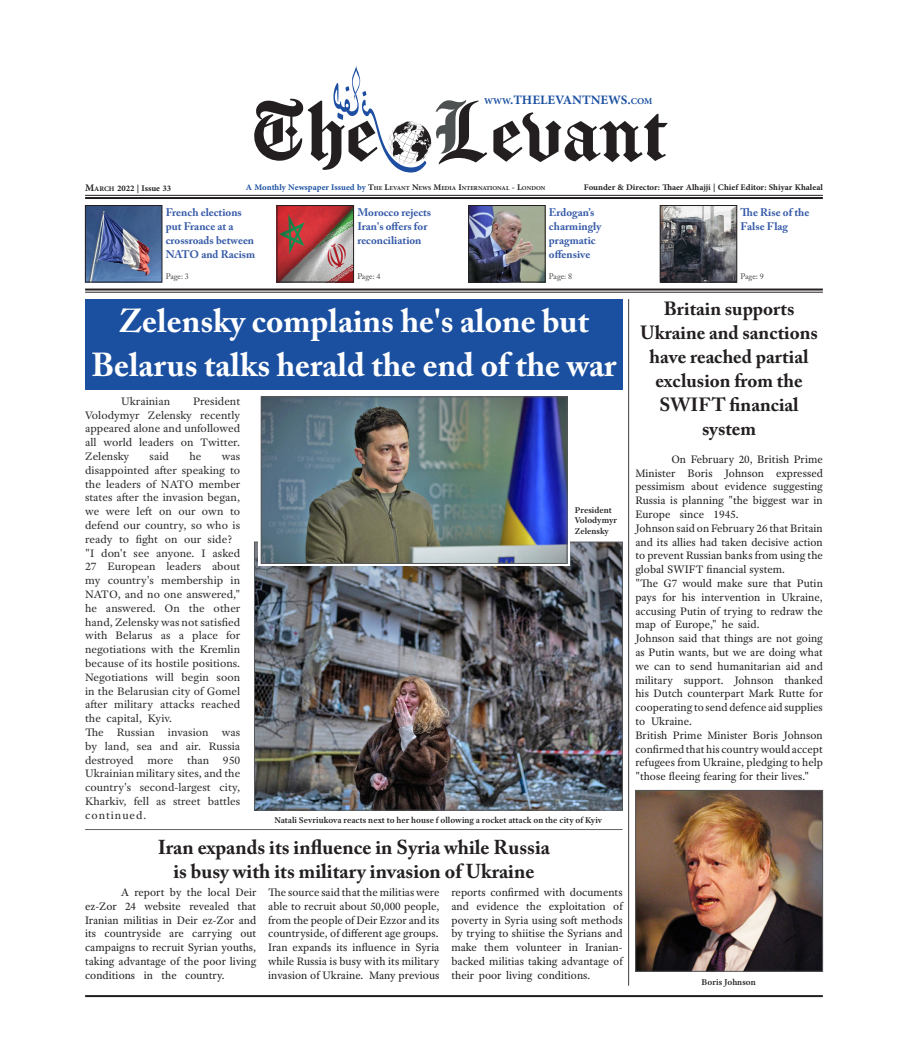
<style>
.page{position:relative;width:908px;height:1063px;background:#fff}
.page>*{position:absolute;margin:0;border:0;box-sizing:border-box;transform-origin:0 0}
.t1{font:700 33px/44px "Adobe Caslon Pro";color:#fff;text-align:center}
.t2{font:700 20px/24px "Adobe Caslon Pro";color:#231f20;text-align:center}
.t3{font:700 19px/24px "Adobe Caslon Pro";color:#231f20;text-align:center}
.t4{font:700 18px "Adobe Arabic";color:#1b50a1}
.t5{font:700 12.6px "Adobe Arabic";color:#1b50a1}
.t6{font:700 12px "Adobe Arabic";color:#231f20}
.t7{font:11.5px/13.8px "Adobe Text Pro";color:#231f20;text-align:justify}
.t8{font:11.5px/13.8px "Adobe Text Pro";color:#231f20;text-align:justify;scale:1.04 1}
.t9{font:700 11px/14px "Adobe Caslon Pro";color:#375ba8}
.t10{font:600 9px/10.8px "Adobe Text Pro";color:#231f20}
.t11{font:700 8.4px "Adobe Arabic";color:#231f20}
.t12{font:8px "Adobe Caslon Pro";letter-spacing:-.005em;color:#3e3e3f}
.s1{font-size:12.6px}
.s2{font-size:18px}
.s3{font-size:14px}
.s4{font-size:9.8px}
.s5{font-size:12px;color:#1b50a1}
.s6{font-size:12px}
</style>
<div class="page">
<hr style="left:85px;top:195px;width:737px;height:1px;background:#231f20">
<hr style="left:85px;top:197px;width:737px;height:2px;background:#231f20">
<svg style="left:493px;top:112px;width:174px;height:50px"></svg>
<svg style="left:254px;top:66px;width:233px;height:107px"></svg>
<hr style="left:85px;top:289px;width:737px;height:2px;background:#231f20">
<hr style="left:85px;top:292px;width:737px;height:1px;background:#231f20">
<img style="left:278px;top:207px;width:73px;height:73px">
<div style="left:276px;top:205px;width:77px;height:77px;border:1px solid #231f20"></div>
<img style="left:87px;top:207px;width:73px;height:73px">
<div style="left:85px;top:205px;width:77px;height:77px;border:1px solid #231f20"></div>
<img style="left:470px;top:207px;width:73px;height:73px">
<div style="left:468px;top:205px;width:77px;height:77px;border:1px solid #231f20"></div>
<img style="left:661px;top:207px;width:73px;height:73px">
<div style="left:659px;top:205px;width:77px;height:77px;border:1px solid #231f20"></div>
<hr style="left:628px;top:299px;width:1px;height:687px;background:#3e3e3f">
<hr style="left:85px;top:995px;width:737px;height:2px;background:#231f20">
<div style="left:85px;top:299px;width:537px;height:91px;background:#1b50a1"></div>
<hr style="left:85px;top:829px;width:537px;height:1px;background:#636366">
<img style="left:256px;top:544px;width:364px;height:264px">
<img style="left:637px;top:792px;width:183px;height:178px">
<div style="left:635px;top:790px;width:187px;height:182px;border:1px solid #57585a"></div>
<div style="left:258px;top:455px;width:311px;height:111px;background:linear-gradient(to bottom,#c9c9ca,#c9c9ca)"></div>
<img style="left:263px;top:399px;width:302px;height:163px">
<div style="left:261px;top:397px;width:306px;height:167px;border:1px solid #57585a"></div>
<h3 class="t4" style="left:484px;top:87px;width:73px"><span class="s1">www</span>.THELEVAN</h3>
<h3 class="t4" style="left:582px;top:87px;width:19px">TNEWS</h3>
<p class="t5" style="left:627px;top:92px;width:26px"><span class="s2">.</span>com</p>
<p class="t6" style="left:85px;top:180px;width:88px"><span class="s3">M</span><span class="s4">arch</span> 2022 | Issue 33</p>
<p class="t11" style="left:246px;top:183px;width:301px"><span class="s5">A Monthly Newspaper Issued by</span> <span class="s6">T</span>he <span class="s6">L</span>evant <span class="s6">N</span>ews <span class="s6">M</span>edia <span class="s6">I</span>nternational <span class="s6">- L</span>ondon</p>
<p class="t6" style="left:583px;top:179px;width:240px">Founder &amp; Director: Thaer Alhajji | Chief Editor: Shiyar Khaleal</p>
<p class="t9" style="left:166px;top:206px;width:91px">French elections put France at a crossroads between<br>NATO and Racism</p>
<p class="t12" style="left:166px;top:272px;width:25px">Page: 3</p>
<p class="t9" style="left:357px;top:206px;width:75px">Morocco rejects<br>Iran's offers for reconciliation</p>
<p class="t12" style="left:357px;top:272px;width:25px">Page: 4</p>
<p class="t9" style="left:548px;top:206px;width:54px">Erdogan’s charmingly pragmatic offensive</p>
<p class="t12" style="left:548px;top:272px;width:25px">Page: 8</p>
<h1 class="t1" style="left:91px;top:298px;width:526px">Zelensky complains he's alone but<br>Belarus talks herald the end of the war</h1>
<p class="t8" style="left:121px;top:394px;width:49px">Ukrainian</p>
<p class="t8" style="left:85px;top:394px;width:151px;text-indent:108px">President Volodymyr Zelensky recently appeared alone and unfollowed all world leaders on Twitter.<br>Zelensky</p>
<p class="t8" style="left:149px;top:449px;width:20px">said</p>
<p class="t8" style="left:189px;top:449px;width:13px">he</p>
<p class="t8" style="left:85px;top:449px;width:151px;text-align:left;text-indent:137px">was disappointed after speaking to the leaders of NATO member states after the invasion began, we were left on our own to defend our country, so who is ready to fight on our side? "I don't see anyone. I asked<br>27 European leaders about my country's membership in<br>NATO, and no one answered," he answered. On the other hand, Zelensky was not satisfied with Belarus as a place for negotiations with the Kremlin because of its hostile positions.<br>Negotiations will begin soon in the Belarusian city of Gomel after military attacks reached the capital, Kyiv.<br>The Russian invasion was by land, sea and air. Russia destroyed more than 950<br>Ukrainian military sites, and the country's second-largest city,<br>Kharkiv, fell as street battles continued.</p>
<p class="t10" style="left:574px;top:504px;width:44px">President<br>Volodymyr<br>Zelensky</p>
<p class="t10" style="left:274px;top:814px;width:329px">Natali Sevriukova reacts next to her house f ollowing a rocket attack on the city of Kyiv</p>
<h2 class="t2" style="left:158px;top:835px;width:393px">Iran expands its influence in Syria while Russia is busy with its military invasion of Ukraine</h2>
<p class="t7" style="left:85px;top:885px;width:173px;text-indent:36px">A report by the local Deir ez-Zor 24 website revealed that Iranian militias in Deir ez-Zor and its countryside are carrying out campaigns to recruit Syrian youths, taking advantage of the poor living conditions in the country.</p>
<p class="t7" style="left:268px;top:885px;width:173px">The source said that the militias were able to recruit about 50,000 people, from the people of Deir Ezzor and its countryside, of different age groups.<br>Iran expands its influence in Syria while Russia is busy with its military invasion of Ukraine. Many previous</p>
<p class="t7" style="left:451px;top:885px;width:173px">reports confirmed with documents and evidence the exploitation of poverty in Syria using soft methods by trying to shiitise the Syrians and make them volunteer in Iranian&shy;backed militias taking advantage of their poor living conditions.</p>
<p class="t9" style="left:740px;top:206px;width:70px">The Rise of the<br>False Flag</p>
<p class="t12" style="left:740px;top:272px;width:25px">Page: 9</p>
<h3 class="t3" style="left:640px;top:297px;width:179px">Britain supports<br>Ukraine and sanctions have reached partial exclusion from the<br>SWIFT financial system</h3>
<p class="t7" style="left:635px;top:452px;width:189px;text-align:left;text-indent:36px">On February 20, British Prime Minister Boris Johnson expressed pessimism about evidence suggesting Russia is planning "the biggest war in Europe since 1945.<br>Johnson said on February 26 that Britain and its allies had taken decisive action to prevent Russian banks from using the global SWIFT financial system.<br>"The G7 would make sure that Putin pays for his intervention in Ukraine, accusing Putin of trying to redraw the map of Europe," he said.<br>Johnson said that things are not going as Putin wants, but we are doing what we can to send humanitarian aid and military support. Johnson thanked his Dutch counterpart Mark Rutte for cooperating to send defence aid supplies to Ukraine.<br>British Prime Minister Boris Johnson confirmed that his country would accept refugees from Ukraine, pledging to help "those fleeing fearing for their lives."</p>
<p class="t10" style="left:701px;top:977px;width:56px">Boris Johnson</p>
</div>
